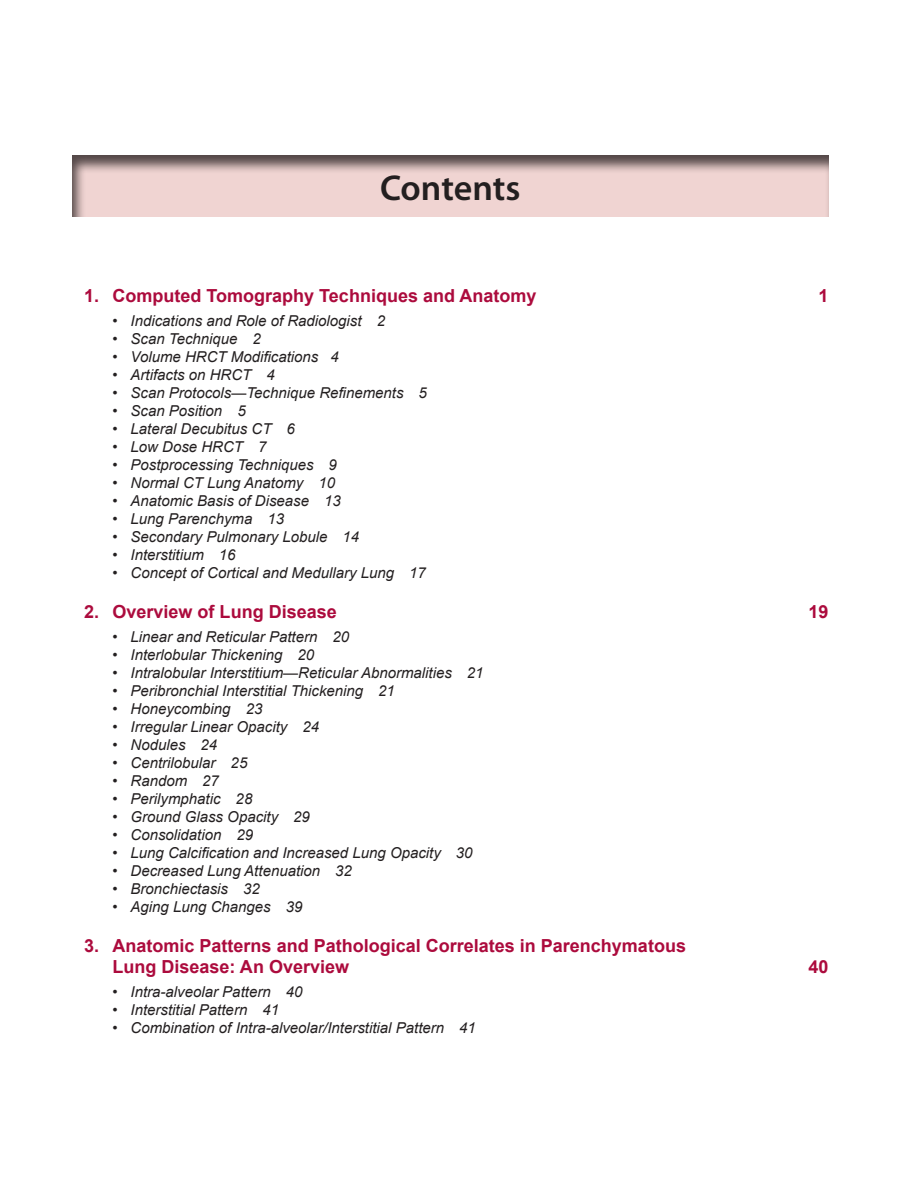
<style>
.page{position:relative;width:914px;height:1197px;background:#fff}
.page>*{position:absolute;margin:0;border:0;box-sizing:border-box;transform-origin:0 0}
.Pre_head{font:600 36px "Myriad Pro";letter-spacing:-.005em;color:#231f20}
.Chap_title{font:700 18px/21.6px "Arial";color:#ac0b3d}
.Head-1{font:italic 15px "Arial";color:#231f20}
</style>
<div class="page">
<div style="left:62px;top:152px;width:768px;height:68px;background:#231f20;opacity:.75"></div>
<p class="Pre_head" style="left:380px;top:165px;width:142px">Contents</p>
<p class="Chap_title" style="left:84px;top:286px;width:454px">1. Computed Tomography Techniques and Anatomy</p>
<p class="Chap_title" style="left:818px;top:286px;width:12px">1</p>
<p class="Head-1" style="left:112px;top:311px;width:274px">• Indications and Role of Radiologist 2</p>
<p class="Head-1" style="left:112px;top:329px;width:150px">• Scan Technique 2</p>
<p class="Head-1" style="left:112px;top:347px;width:228px">• Volume HRCT Modifications 4</p>
<p class="Head-1" style="left:112px;top:365px;width:164px">• Artifacts on HRCT 4</p>
<p class="Head-1" style="left:112px;top:383px;width:316px">• Scan Protocols—Technique Refinements 5</p>
<p class="Head-1" style="left:112px;top:401px;width:135px">• Scan Position 5</p>
<p class="Head-1" style="left:112px;top:419px;width:184px">• Lateral Decubitus CT 6</p>
<p class="Head-1" style="left:112px;top:437px;width:155px">• Low Dose HRCT 7</p>
<p class="Head-1" style="left:112px;top:455px;width:226px">• Postprocessing Techniques 9</p>
<p class="Head-1" style="left:112px;top:473px;width:224px">• Normal CT Lung Anatomy 10</p>
<p class="Head-1" style="left:112px;top:491px;width:230px">• Anatomic Basis of Disease 13</p>
<p class="Head-1" style="left:112px;top:509px;width:173px">• Lung Parenchyma 13</p>
<p class="Head-1" style="left:112px;top:527px;width:248px">• Secondary Pulmonary Lobule 14</p>
<p class="Head-1" style="left:112px;top:545px;width:125px">• Interstitium 16</p>
<p class="Head-1" style="left:112px;top:563px;width:315px">• Concept of Cortical and Medullary Lung 17</p>
<p class="Chap_title" style="left:84px;top:601px;width:254px">2. Overview of Lung Disease</p>
<p class="Chap_title" style="left:808px;top:601px;width:22px">19</p>
<p class="Head-1" style="left:112px;top:627px;width:238px">• Linear and Reticular Pattern 20</p>
<p class="Head-1" style="left:112px;top:645px;width:203px">• Interlobular Thickening 20</p>
<p class="Head-1" style="left:112px;top:663px;width:372px">• Intralobular Interstitium—Reticular Abnormalities 21</p>
<p class="Head-1" style="left:112px;top:681px;width:284px">• Peribronchial Interstitial Thickening 21</p>
<p class="Head-1" style="left:112px;top:699px;width:151px">• Honeycombing 23</p>
<p class="Head-1" style="left:112px;top:717px;width:208px">• Irregular Linear Opacity 24</p>
<p class="Head-1" style="left:112px;top:735px;width:106px">• Nodules 24</p>
<p class="Head-1" style="left:112px;top:753px;width:136px">• Centrilobular 25</p>
<p class="Head-1" style="left:112px;top:771px;width:108px">• Random 27</p>
<p class="Head-1" style="left:112px;top:789px;width:141px">• Perilymphatic 28</p>
<p class="Head-1" style="left:112px;top:807px;width:199px">• Ground Glass Opacity 29</p>
<p class="Head-1" style="left:112px;top:825px;width:142px">• Consolidation 29</p>
<p class="Head-1" style="left:112px;top:843px;width:361px">• Lung Calcification and Increased Lung Opacity 30</p>
<p class="Head-1" style="left:112px;top:861px;width:241px">• Decreased Lung Attenuation 32</p>
<p class="Head-1" style="left:112px;top:879px;width:149px">• Bronchiectasis 32</p>
<p class="Head-1" style="left:112px;top:897px;width:191px">• Aging Lung Changes 39</p>
<p class="Chap_title" style="left:112px;top:935px;width:575px;text-indent:-29px">3. Anatomic Patterns and Pathological Correlates in Parenchymatous<br>Lung Disease: An Overview</p>
<p class="Chap_title" style="left:808px;top:957px;width:22px">40</p>
<p class="Head-1" style="left:112px;top:982px;width:191px">• Intra-alveolar Pattern 40</p>
<p class="Head-1" style="left:112px;top:1000px;width:168px">• Interstitial Pattern 41</p>
<p class="Head-1" style="left:112px;top:1018px;width:365px">• Combination of Intra-alveolar/Interstitial Pattern 41</p>
</div>
